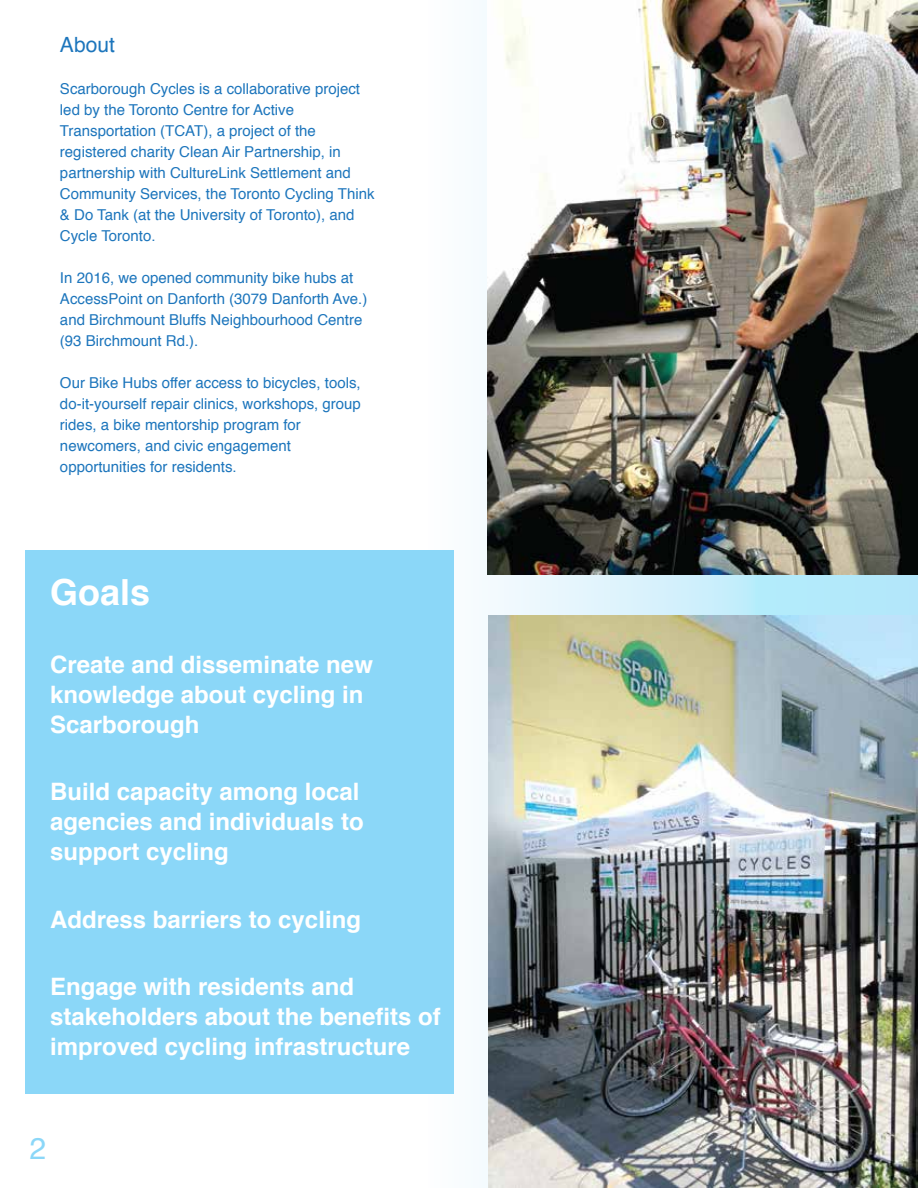
<style>
.page{position:relative;width:918px;height:1188px;background:#fff}
.page>*{position:absolute;margin:0;border:0;box-sizing:border-box;transform-origin:0 0}
.t1{font:700 36px "Helvetica";color:#fff}
.t2{font:30px "Helvetica";color:#8bd7f8}
.t3{font:700 24px/30px "Helvetica";color:#fff}
.t4{font:21px "Helvetica";color:#1c75bc}
.t5{font:15px/21px "Helvetica";color:#1c75bc}
</style>
<div class="page">
<div style="left:426px;top:0;width:492px;height:1188px;background:linear-gradient(to right,#f8f7f8,#a0dcf0)"></div>
<div style="left:26px;top:550px;width:428px;height:543px;background:#8bd7f8"></div>
<img style="left:488px;top:615px;width:430px;height:573px">
<img style="left:487px;top:0;width:431px;height:574px">
<h3 class="t4" style="left:60px;top:36px;width:56px">About</h3>
<p class="t5" style="left:60px;top:79px;width:316px">Scarborough Cycles is a collaborative project led by the Toronto Centre for Active Transportation (TCAT), a project of the registered charity Clean Air Partnership, in partnership with CultureLink Settlement and Community Services, the Toronto Cycling Think &amp; Do Tank (at the University of Toronto), and Cycle Toronto.</p>
<p class="t5" style="left:60px;top:268px;width:309px">In 2016, we opened community bike hubs at AccessPoint on Danforth (3079 Danforth Ave.) and Birchmount Bluffs Neighbourhood Centre (93 Birchmount Rd.).</p>
<p class="t5" style="left:60px;top:373px;width:302px">Our Bike Hubs offer access to bicycles, tools, do-it-yourself repair clinics, workshops, group rides, a bike mentorship program for newcomers, and civic engagement opportunities for residents.</p>
<h1 class="t1" style="left:50px;top:578px;width:102px">Goals</h1>
<h3 class="t3" style="left:50px;top:651px;width:324px">Create and disseminate new knowledge about cycling in<br>Scarborough</h3>
<h3 class="t3" style="left:50px;top:779px;width:315px">Build capacity among local agencies and individuals to support cycling</h3>
<h3 class="t3" style="left:50px;top:906px;width:312px">Address barriers to cycling</h3>
<h3 class="t3" style="left:50px;top:974px;width:392px">Engage with residents and stakeholders about the benefits of improved cycling infrastructure</h3>
<h2 class="t2" style="left:30px;top:1136px;width:18px">2</h2>
</div>
